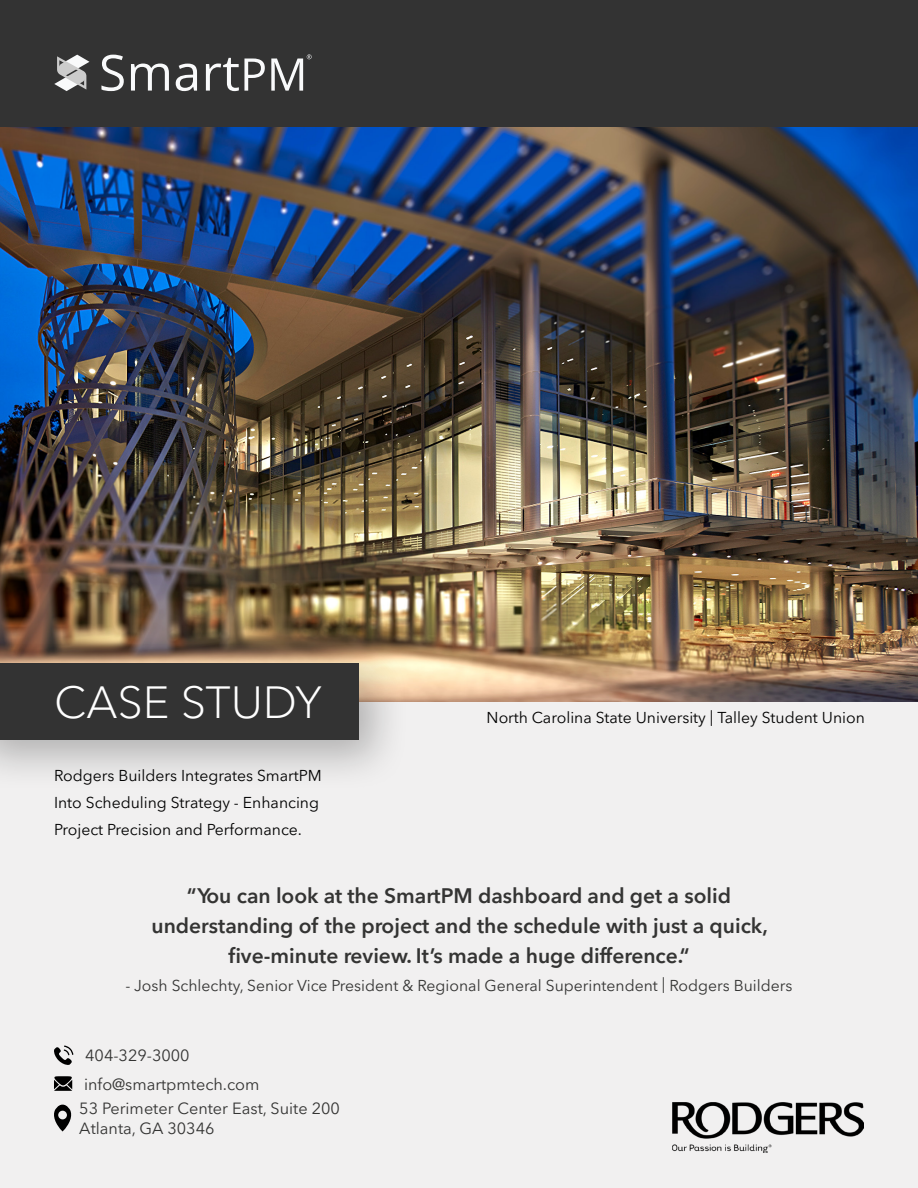
<style>
.page{position:relative;width:918px;height:1188px;background:#fff}
.page>*{position:absolute;margin:0;border:0;box-sizing:border-box;transform-origin:0 0}
.t1{font:300 45px "Avenir Next LT Pro";color:#fff}
.t2{font:600 21px/30px "Avenir Next LT Pro";color:#343433;text-align:center}
.t3{font:16.2px/28.3px "Avenir Next LT Pro";color:#343433}
.t4{font:15.75px/27px "Avenir Next LT Pro";color:#000}
.t5{font:15.75px "Avenir Next LT Pro";color:#343433}
</style>
<div class="page">
<div style="left:0;top:702px;width:918px;height:486px;background:#f1f0f0"></div>
<img style="left:0;top:127px;width:918px;height:575px">
<div style="left:0;top:639px;width:410px;height:153px;background:#000;opacity:.27"></div>
<div style="left:0;top:664px;width:359px;height:76px;background:#333"></div>
<div style="left:0;top:0;width:918px;height:127px;background:#333"></div>
<svg style="left:101px;top:55px;width:23px;height:36px"></svg>
<svg style="left:131px;top:64px;width:38px;height:27px"></svg>
<svg style="left:176px;top:64px;width:21px;height:27px"></svg>
<svg style="left:206px;top:58px;width:59px;height:33px"></svg>
<svg style="left:54px;top:55px;width:35px;height:36px"></svg>
<svg style="left:271px;top:54px;width:41px;height:37px"></svg>
<svg style="left:54px;top:1046px;width:19px;height:19px"></svg>
<svg style="left:54px;top:1076px;width:18px;height:15px"></svg>
<svg style="left:52px;top:1105px;width:21px;height:27px"></svg>
<img style="left:673px;top:1103px;width:191px;height:50px">
<h1 class="t1" style="left:54px;top:675px;width:269px">CASE STUDY</h1>
<p class="t4" style="left:54px;top:762px;width:269px">Rodgers Builders Integrates SmartPM<br>Into Scheduling Strategy - Enhancing<br>Project Precision and Performance.</p>
<p class="t4" style="left:487px;top:704px;width:380px">North Carolina State University | Talley Student Union</p>
<h2 class="t2" style="left:151px;top:881px;width:618px">“You can look at the SmartPM dashboard and get a solid understanding of the project and the schedule with just a quick, five-minute review. It’s made a huge difference.“</h2>
<p class="t5" style="left:125px;top:976px;width:669px">- Josh Schlechty, Senior Vice President &amp; Regional General Superintendent | Rodgers Builders</p>
<p class="t3" style="left:84px;top:1042px;width:177px">404-329-3000 info@smartpmtech.com</p>
<p class="t3" style="left:79px;top:1099px;width:262px;line-height:19.5px">53 Perimeter Center East, Suite 200<br>Atlanta, GA 30346</p>
</div>
